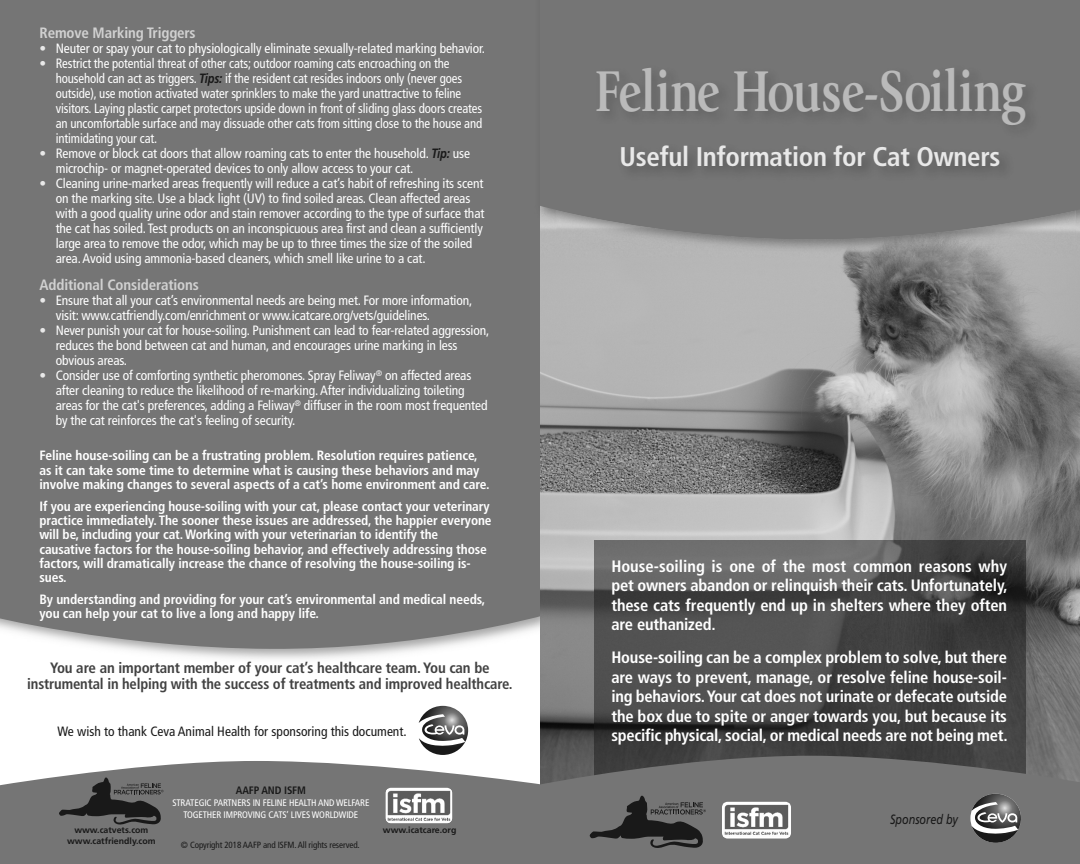
<style>
.page{position:relative;width:1080px;height:864px;background:#fff}
.page>*{position:absolute;margin:0;border:0;box-sizing:border-box;transform-origin:0 0}
.t1{font:700 60px "Giovanni";letter-spacing:-.01em;color:#bababa;scale:.8 1}
.t2{font:700 condensed 27px "Frutiger";letter-spacing:-.01em;color:#e8e8e8}
.t3{font:700 condensed 16.5px/19.5px "Frutiger";letter-spacing:-.015em;color:#fff;text-align:justify}
.t4{font:700 condensed 15px/16.5px "Frutiger";letter-spacing:-.01em;color:#424242;text-align:center}
.t5{font:700 condensed 15px "Frutiger";letter-spacing:-.01em;color:#d1d1d1}
.t6{font:condensed 13.5px/15px "Frutiger";letter-spacing:-.01em;color:#fff}
.t7{font:700 condensed 13.5px/14.2px "Frutiger";letter-spacing:-.01em;color:#fff}
.t8{font:condensed 13.5px/15px "Frutiger";letter-spacing:-.01em;color:#fff;scale:.95 1}
.t9{font:condensed 13.5px "Frutiger";color:#191919}
.t10{font:italic 13.5px "Frutiger";color:#191919;scale:.8 1}
.t11{font:700 condensed 10.8px "Frutiger";letter-spacing:-.01em;color:#191919}
.t12{font:condensed 9.45px/11.4px "Frutiger";letter-spacing:-.01em;color:#fff;text-align:center}
.t13{font:condensed 9px "Frutiger";letter-spacing:-.01em;color:#191919}
.t14{font:700 8.7px/10.5px "Frutiger";color:#191919;text-align:center}
.s1{color:#e8e8e8}
.s2{font-weight:700;font-style:italic;font-stretch:normal;color:#191919}
</style>
<div class="page">
<div style="left:0;top:0;width:540px;height:650px;background:#757575"></div>
<svg style="left:0;top:761px;width:540px;height:103px;background:#828282"></svg>
<svg style="left:59px;top:777px;width:105px;height:48px;background:#535353"></svg>
<svg style="left:419px;top:706px;width:49px;height:49px"></svg>
<div style="left:386px;top:788px;width:66px;height:35px;background:#fff;border-radius:5px"></div>
<img style="left:386px;top:790px;width:66px;height:33px">
<img style="left:540px;top:257px;width:540px;height:499px">
<img style="left:594px;top:540px;width:432px;height:216px">
<img style="left:531px;top:0;width:549px;height:257px">
<div style="left:540px;top:0;width:540px;height:240px;background:#757575"></div>
<svg style="left:540px;top:756px;width:540px;height:108px;background:#717171"></svg>
<img style="left:557px;top:239px;width:519px;height:11px">
<img style="left:557px;top:55px;width:519px;height:184px">
<img style="left:588px;top:136px;width:457px;height:72px">
<svg style="left:590px;top:796px;width:116px;height:52px;background:#525252"></svg>
<div style="left:722px;top:802px;width:69px;height:37px;background:#fff;border-radius:6px"></div>
<img style="left:724px;top:804px;width:65px;height:31px">
<svg style="left:972px;top:794px;width:49px;height:49px"></svg>
<p class="t5" style="left:40px;top:27px;width:158px">Remove Marking Triggers</p>
<p class="t6" style="left:40px;top:41px;width:447px"><span class="s1">•</span> Neuter or spay your cat to physiologically eliminate sexually-related marking behavior.</p>
<p class="t8" style="left:56px;top:56px;width:451px;text-indent:-16px"><span class="s1">•</span> Restrict the potential threat of other cats; outdoor roaming cats encroaching on the household can act as triggers. <span class="s2">Tips:</span> if the resident cat resides indoors only (never goes outside), use motion activated water sprinklers to make the yard unattractive to feline visitors. Laying plastic carpet protectors upside down in front of sliding glass doors creates an uncomfortable surface and may dissuade other cats from sitting close to the house and intimidating your cat.</p>
<p class="t6" style="left:56px;top:146px;width:416px;text-indent:-16px"><span class="s1">•</span> Remove or block cat doors that allow roaming cats to enter the household. <span class="s2">Tip:</span> use microchip- or magnet-operated devices to only allow access to your cat.</p>
<p class="t6" style="left:56px;top:176px;width:430px;text-indent:-16px"><span class="s1">•</span> Cleaning urine-marked areas frequently will reduce a cat’s habit of refreshing its scent on the marking site. Use a black light (UV) to find soiled areas. Clean affected areas with a good quality urine odor and stain remover according to the type of surface that the cat has soiled. Test products on an inconspicuous area first and clean a sufficiently large area to remove the odor, which may be up to three times the size of the soiled area.Avoid using ammonia-based cleaners, which smell like urine to a cat.</p>
<p class="t5" style="left:40px;top:279px;width:161px">Additional Considerations</p>
<p class="t6" style="left:56px;top:293px;width:418px;text-indent:-16px"><span class="s1">•</span> Ensure that all your cat’s environmental needs are being met. For more information, visit: www.catfriendly.com/enrichment or www.icatcare.org/vets/guidelines.</p>
<p class="t6" style="left:56px;top:323px;width:435px;text-indent:-16px"><span class="s1">•</span> Never punish your cat for house-soiling. Punishment can lead to fear-related aggression, reduces the bond between cat and human, and encourages urine marking in less obvious areas.</p>
<p class="t6" style="left:56px;top:368px;width:433px;text-indent:-16px"><span class="s1">•</span> Consider use of comforting synthetic pheromones. Spray Feliway<sup>®</sup> on affected areas after cleaning to reduce the likelihood of re-marking.After individualizing toileting areas for the cat's preferences, adding a Feliway<sup>®</sup> diffuser in the room most frequented by the cat reinforces the cat's feeling of security.</p>
<p class="t7" style="left:40px;top:450px;width:452px">Feline house-soiling can be a frustrating problem. Resolution requires patience, as it can take some time to determine what is causing these behaviors and may involve making changes to several aspects of a cat’s home environment and care.</p>
<p class="t7" style="left:40px;top:500px;width:454px">If you are experiencing house-soiling with your cat, please contact your veterinary practice immediately. The sooner these issues are addressed, the happier everyone will be, including your cat. Working with your veterinarian to identify the causative factors for the house-soiling behavior, and effectively addressing those factors, will dramatically increase the chance of resolving the house-soiling is&shy;sues.</p>
<p class="t7" style="left:40px;top:593px;width:447px">By understanding and providing for your cat’s environmental and medical needs, you can help your cat to live a long and happy life.</p>
<p class="t4" style="left:27px;top:660px;width:487px">You are an important member of your cat’s healthcare team. You can be instrumental in helping with the success of treatments and improved healthcare.</p>
<p class="t9" style="left:57px;top:723px;width:351px">We wish to thank Ceva Animal Health for sponsoring this document.</p>
<p class="t14" style="left:67px;top:826px;width:90px">www.catvets.com www.catfriendly.com</p>
<p class="t11" style="left:236px;top:786px;width:72px">AAFP AND ISFM</p>
<p class="t12" style="left:172px;top:797px;width:199px">STRATEGIC PARTNERS IN FELINE HEALTH AND WELFARE<br>TOGETHER IMPROVING CATS’ LIVES WORLDWIDE</p>
<p class="t13" style="left:181px;top:839px;width:180px">© Copyright 2018 AAFP and ISFM.All rights reserved.</p>
<p class="t14" style="left:383px;top:826px;width:75px">www.icatcare.org</p>
<h1 class="t1" style="left:595px;top:67px;width:540px">Feline House-Soiling</h1>
<h2 class="t2" style="left:620px;top:146px;width:382px">Useful Information for Cat Owners</h2>
<p class="t3" style="left:611px;top:558px;width:398px">House-soiling is one of the most common reasons why pet owners abandon or relinquish their cats. Unfortunately, these cats frequently end up in shelters where they often are euthanized.</p>
<p class="t3" style="left:611px;top:649px;width:398px">House-soiling can be a complex problem to solve, but there are ways to prevent, manage, or resolve feline house-soil&shy;ing behaviors.Your cat does not urinate or defecate outside the box due to spite or anger towards you, but because its specific physical, social, or medical needs are not being met.</p>
<p class="t10" style="left:890px;top:814px;width:86px">Sponsored by</p>
</div>
